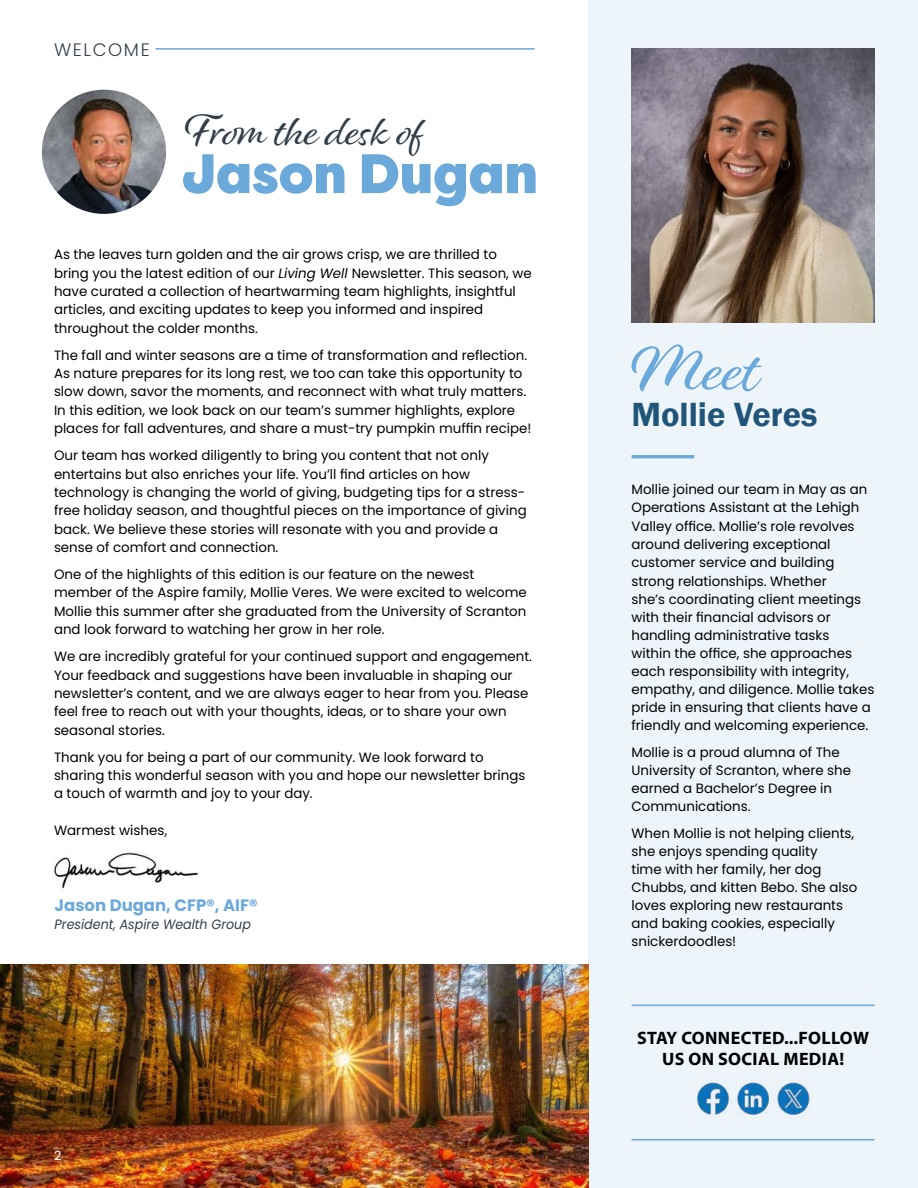
<style>
.page{position:relative;width:918px;height:1188px;background:#fff}
.page>*{position:absolute;margin:0;border:0;box-sizing:border-box;transform-origin:0 0}
.t1{font:67.5px "Alisha";color:#6ca9db}
.t2{font:900 55.5px "Filson Pro";color:#6ca9db;scale:.96 1}
.t3{font:45px "Alisha";color:#323e48}
.t4{font:600 34.5px "Franklin Gothic";color:#205579}
.t5{font:700 18px/21.6px "Myriad Pro";letter-spacing:.02em;color:#000;text-align:center}
.t6{font:300 18px "Poppins";letter-spacing:.09em;color:#323e48}
.t7{font:700 16.5px "Poppins";color:#6ca9db}
.t8{font:13.5px/18.3px "Poppins";color:#000}
.t9{font:italic 13.5px "Poppins";color:#323e48;scale:.94 1}
.t10{font:12.75px "Poppins";color:#fff}
.s1{font-style:italic}
</style>
<div class="page">
<div style="left:588px;top:0;width:330px;height:1188px;background:#edf4fa"></div>
<img style="left:0;top:964px;width:588px;height:224px">
<hr style="left:156px;top:48px;width:379px;height:2px;background:#6ca9db">
<img style="left:631px;top:48px;width:244px;height:274px">
<img style="left:54px;top:852px;width:144px;height:37px">
<img style="left:42px;top:90px;width:124px;height:124px;border-radius:62px">
<hr style="left:632px;top:1139px;width:243px;height:1px;background:#6ca9db">
<img style="left:697px;top:1082px;width:113px;height:33px">
<hr style="left:632px;top:1005px;width:243px;height:1px;background:#6ca9db">
<hr style="left:632px;top:455px;width:62px;height:3px;background:#6ca9db">
<h3 class="t6" style="left:54px;top:39px;width:97px">WELCOME</h3>
<h3 class="t3" style="left:185px;top:103px;width:241px">From the desk of</h3>
<h2 class="t2" style="left:182px;top:139px;width:372px">Jason Dugan</h2>
<p class="t8" style="left:54px;top:245px;width:479px">As the leaves turn golden and the air grows crisp, we are thrilled to bring you the latest edition of our <span class="s1">Living Well</span> Newsletter. This season, we have curated a collection of heartwarming team highlights, insightful articles, and exciting updates to keep you informed and inspired throughout the colder months.</p>
<p class="t8" style="left:54px;top:346px;width:479px">The fall and winter seasons are a time of transformation and reflection.<br>As nature prepares for its long rest, we too can take this opportunity to slow down, savor the moments, and reconnect with what truly matters.<br>In this edition, we look back on our team’s summer highlights, explore places for fall adventures, and share a must-try pumpkin muffin recipe!</p>
<p class="t8" style="left:54px;top:446px;width:474px">Our team has worked diligently to bring you content that not only entertains but also enriches your life. You’ll find articles on how technology is changing the world of giving, budgeting tips for a stress&shy;free holiday season, and thoughtful pieces on the importance of giving back. We believe these stories will resonate with you and provide a sense of comfort and connection.</p>
<p class="t8" style="left:54px;top:565px;width:474px">One of the highlights of this edition is our feature on the newest member of the Aspire family, Mollie Veres. We were excited to welcome Mollie this summer after she graduated from the University of Scranton and look forward to watching her grow in her role.</p>
<p class="t8" style="left:54px;top:647px;width:480px">We are incredibly grateful for your continued support and engagement.<br>Your feedback and suggestions have been invaluable in shaping our newsletter’s content, and we are always eager to hear from you. Please feel free to reach out with your thoughts, ideas, or to share your own seasonal stories.</p>
<p class="t8" style="left:54px;top:748px;width:473px">Thank you for being a part of our community. We look forward to sharing this wonderful season with you and hope our newsletter brings a touch of warmth and joy to your day.</p>
<p class="t8" style="left:54px;top:821px;width:115px">Warmest wishes,</p>
<p class="t7" style="left:55px;top:896px;width:205px">Jason Dugan, CFP®, AIF®</p>
<p class="t9" style="left:55px;top:916px;width:210px">President, Aspire Wealth Group</p>
<p class="t10" style="left:54px;top:1148px;width:9px">2</p>
<h1 class="t1" style="left:632px;top:328px;width:131px">Meet</h1>
<h3 class="t4" style="left:632px;top:394px;width:188px">Mollie Veres</h3>
<p class="t8" style="left:632px;top:480px;width:244px">Mollie joined our team in May as an Operations Assistant at the Lehigh Valley office. Mollie’s role revolves around delivering exceptional customer service and building strong relationships. Whether<br>she’s coordinating client meetings with their financial advisors or handling administrative tasks<br>within the office, she approaches each responsibility with integrity, empathy, and diligence. Mollie takes pride in ensuring that clients have a friendly and welcoming experience.</p>
<p class="t8" style="left:632px;top:743px;width:221px">Mollie is a proud alumna of The<br>University of Scranton, where she earned a Bachelor’s Degree in<br>Communications.</p>
<p class="t8" style="left:632px;top:824px;width:227px">When Mollie is not helping clients, she enjoys spending quality<br>time with her family, her dog<br>Chubbs, and kitten Bebo. She also loves exploring new restaurants and baking cookies, especially snickerdoodles!</p>
<h3 class="t5" style="left:637px;top:1026px;width:234px">STAY CONNECTED...FOLLOW<br>US ON SOCIAL MEDIA!</h3>
</div>
